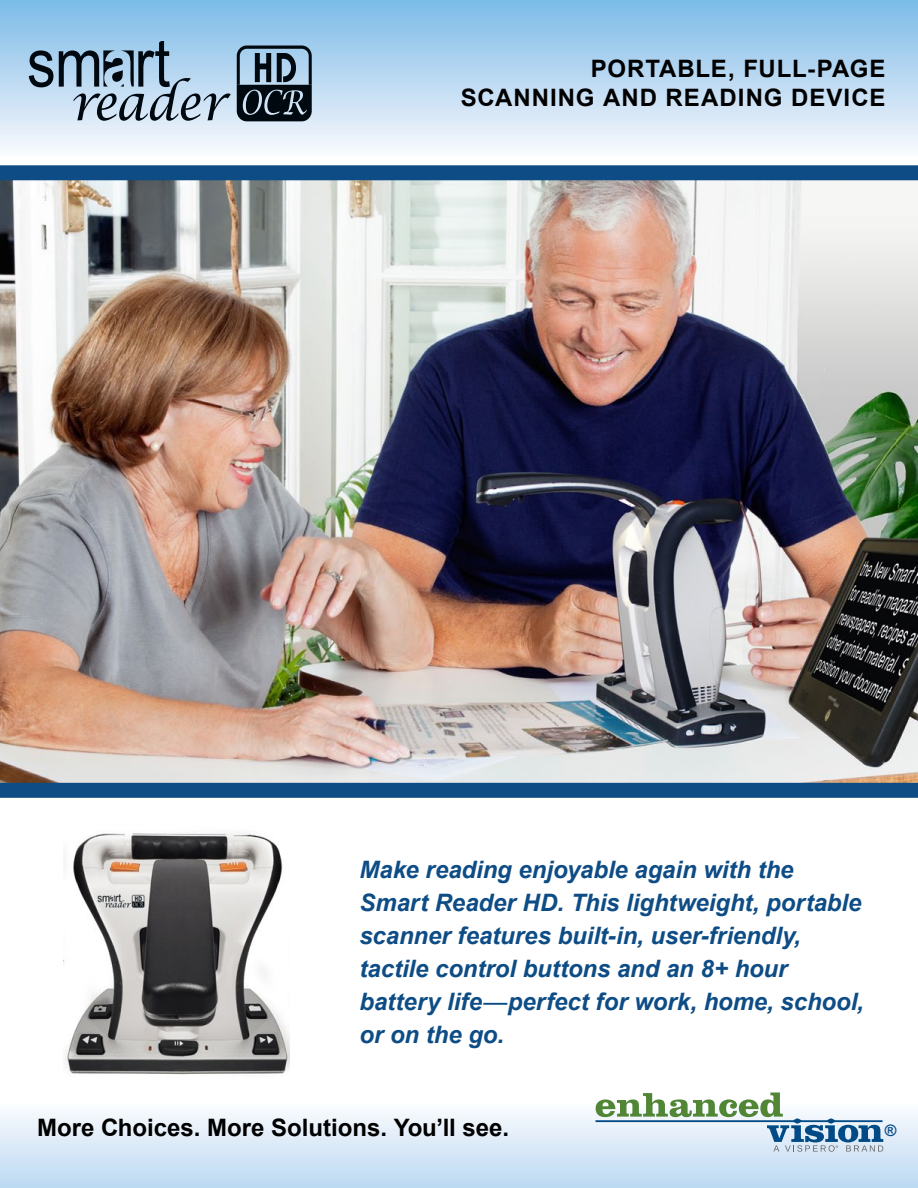
<style>
.page{position:relative;width:918px;height:1188px;background:#fff}
.page>*{position:absolute;margin:0;border:0;box-sizing:border-box;transform-origin:0 0}
.t1{font:italic 700 24px/33px "Arial";letter-spacing:-.005em;color:#0d4c85}
.t2{font:700 24px/28.8px "Arial";letter-spacing:.04em;color:#000;text-align:right}
.t3{font:700 24px "Arial";color:#000}
.t4{font:700 15.75px "Arial";color:#0d4c85}
.s1{font-weight:400;font-style:normal}
</style>
<div class="page">
<div style="left:0;top:0;width:918px;height:157px;background:linear-gradient(to bottom,#7bbae7,#faf9fd)"></div>
<div style="left:0;top:1104px;width:918px;height:84px;background:linear-gradient(to bottom,#fbfbfe,#bcd9f2)"></div>
<img style="left:0;top:165px;width:918px;height:633px">
<svg style="left:596px;top:1092px;width:287px;height:60px"></svg>
<svg style="left:237px;top:46px;width:75px;height:75px;background:#4a5c6b"></svg>
<svg style="left:29px;top:50px;width:24px;height:37px"></svg>
<svg style="left:59px;top:42px;width:172px;height:79px;background:#92abbf"></svg>
<img style="left:64px;top:833px;width:226px;height:242px">
<p class="t2" style="left:461px;top:55px;width:426px">PORTABLE, FULL-PAGE<br>SCANNING AND READING DEVICE</p>
<p class="t1" style="left:360px;top:854px;width:506px">Make reading enjoyable again with the Smart Reader HD. This lightweight, portable scanner features built-in, user-friendly, tactile control buttons and an 8+ hour battery life<span class="s1">—</span>perfect for work, home, school, or on the go.</p>
<p class="t3" style="left:37px;top:1112px;width:474px">More Choices. More Solutions. You’ll see.</p>
<p class="t4" style="left:885px;top:1120px;width:13px">®</p>
</div>
